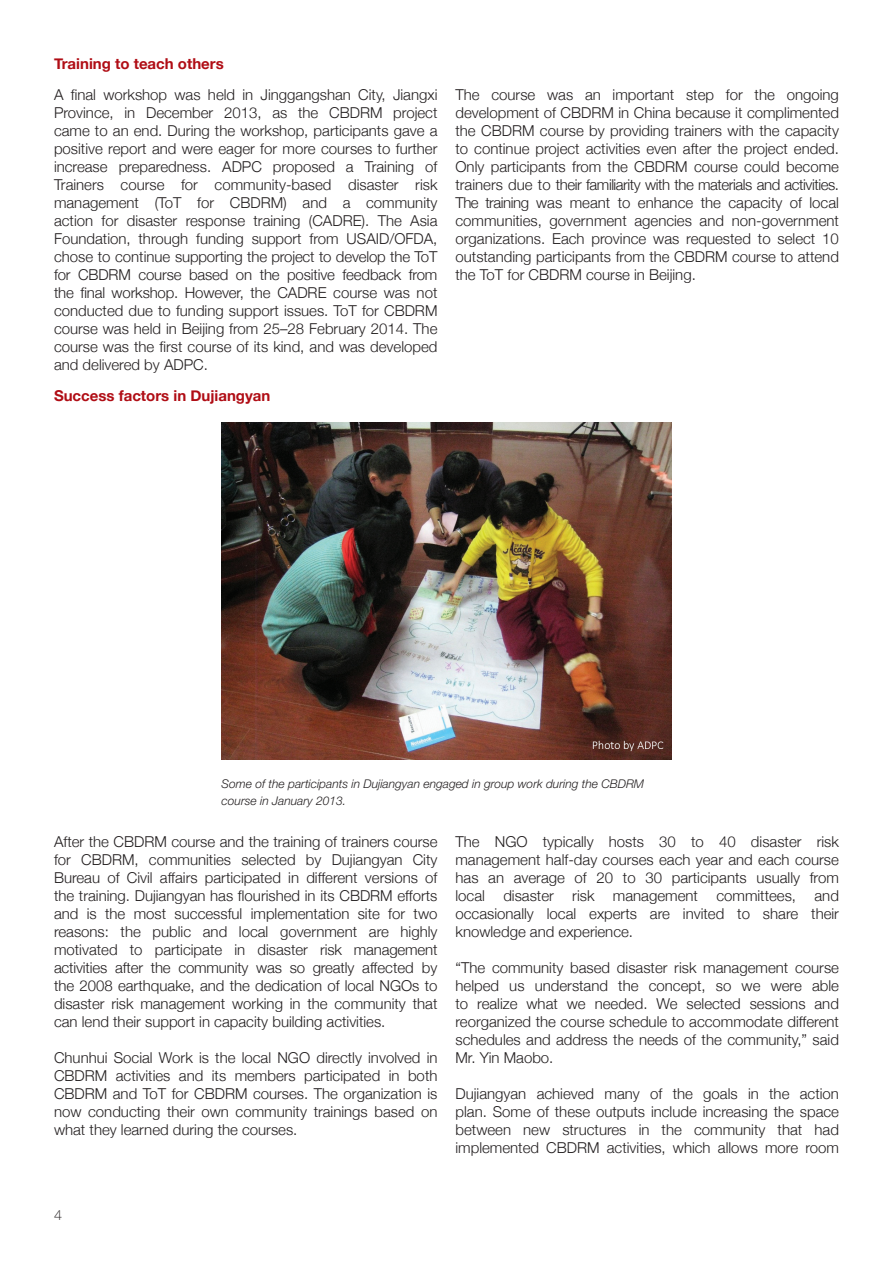
<style>
.page{position:relative;width:893px;height:1263px;background:#fff}
.page>*{position:absolute;margin:0;border:0;box-sizing:border-box;transform-origin:0 0}
.t1{font:300 15px/18px "Helvetica Neue";color:#231f20;text-align:justify}
.t2{font:700 15px "Helvetica Neue";color:#b00d15}
.t3{font:300 13.5px "Open Sans";color:#231f20}
.t4{font:italic 300 12px/16.5px "Helvetica Neue";color:#231f20}
</style>
<div class="page">
<img style="left:222px;top:423px;width:449px;height:337px">
<p class="t2" style="left:54px;top:54px;width:171px">Training to teach others</p>
<p class="t1" style="left:54px;top:85px;width:385px">A final workshop was held in Jinggangshan City, Jiangxi Province, in December 2013, as the CBDRM project came to an end. During the workshop, participants gave a positive report and were eager for more courses to further increase preparedness. ADPC proposed a Training of Trainers course for community-based disaster risk management (ToT for CBDRM) and a community action for disaster response training (CADRE). The Asia Foundation, through funding support from USAID/OFDA, chose to continue supporting the project to develop the ToT for CBDRM course based on the positive feedback from the final workshop. However, the CADRE course was not conducted due to funding support issues. ToT for CBDRM course was held in Beijing from 25–28 February 2014. The course was the first course of its kind, and was developed and delivered by ADPC.</p>
<p class="t1" style="left:455px;top:85px;width:385px">The course was an important step for the ongoing development of CBDRM in China because it complimented the CBDRM course by providing trainers with the capacity to continue project activities even after the project ended.<br>Only participants from the CBDRM course could become trainers due to their familiarity with the materials and activities.<br>The training was meant to enhance the capacity of local communities, government agencies and non-government organizations. Each province was requested to select 10 outstanding participants from the CBDRM course to attend the ToT for CBDRM course in Beijing.</p>
<p class="t2" style="left:54px;top:387px;width:218px">Success factors in Dujiangyan</p>
<p class="t4" style="left:222px;top:775px;width:424px">Some of the participants in Dujiangyan engaged in group work during the CBDRM course in January 2013.</p>
<p class="t1" style="left:54px;top:832px;width:385px">After the CBDRM course and the training of trainers course for CBDRM, communities selected by Dujiangyan City Bureau of Civil affairs participated in different versions of the training. Dujiangyan has flourished in its CBDRM efforts and is the most successful implementation site for two reasons: the public and local government are highly motivated to participate in disaster risk management activities after the community was so greatly affected by the 2008 earthquake, and the dedication of local NGOs to disaster risk management working in the community that can lend their support in capacity building activities.</p>
<p class="t1" style="left:54px;top:1048px;width:385px">Chunhui Social Work is the local NGO directly involved in CBDRM activities and its members participated in both CBDRM and ToT for CBDRM courses. The organization is now conducting their own community trainings based on what they learned during the courses.</p>
<p class="t1" style="left:455px;top:832px;width:385px">The NGO typically hosts 30 to 40 disaster risk management half-day courses each year and each course has an average of 20 to 30 participants usually from local disaster risk management committees, and occasionally local experts are invited to share their knowledge and experience.</p>
<p class="t1" style="left:455px;top:958px;width:385px">“The community based disaster risk management course helped us understand the concept, so we were able to realize what we needed. We selected sessions and reorganized the course schedule to accommodate different schedules and address the needs of the community,” said Mr. Yin Maobo.</p>
<p class="t1" style="left:455px;top:1084px;width:385px">Dujiangyan achieved many of the goals in the action plan. Some of these outputs include increasing the space between new structures in the community that had implemented CBDRM activities, which allows more room</p>
<p class="t3" style="left:54px;top:1205px;width:9px">4</p>
</div>
